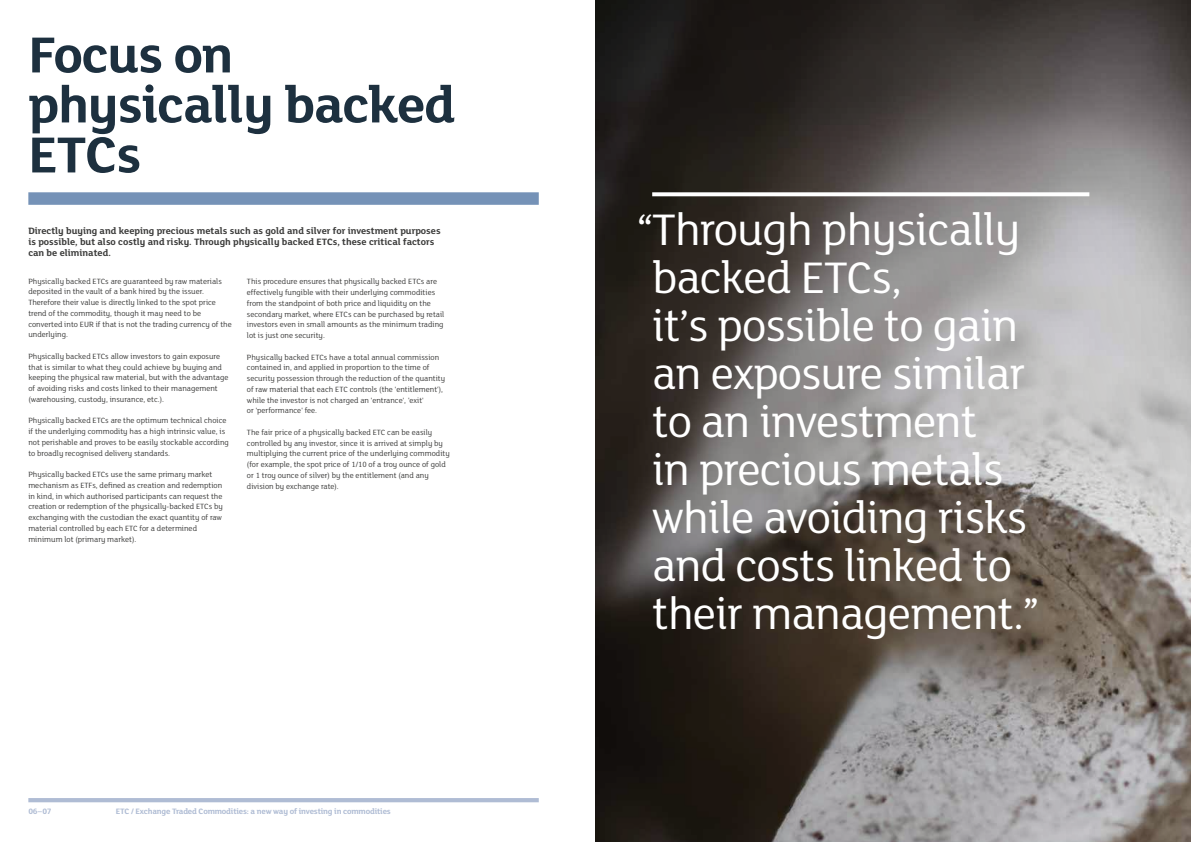
<style>
.page{position:relative;width:1191px;height:842px;background:#fff}
.page>*{position:absolute;margin:0;border:0;box-sizing:border-box;transform-origin:0 0}
.t1{font:700 55px/50px "FS Lola";letter-spacing:-.02em;color:#1d303f}
.t2{font:48px/48px "FS Lola";letter-spacing:-.02em;color:#fff}
.t3{font:700 10px/11px "FS Lola";color:#3c3c3b}
.t4{font:700 8.5px "FS Lola";letter-spacing:-.02em;color:#afbcd4}
.t5{font:8.2px/10.7px "FS Lola";color:#3c3c3b}
</style>
<div class="page">
<svg style="left:595px;top:0;width:596px;height:842px;background:#696461"></svg>
<hr style="left:28px;top:798px;width:511px;height:4px;background:#afbcd4">
<div style="left:28px;top:192px;width:511px;height:13px;background:#7592b7"></div>
<svg style="left:652px;top:192px;width:437px;height:4px"></svg>
<h1 class="t1" style="left:28px;top:27px;width:428px">Focus on physically backed<br>ETCs</h1>
<p class="t3" style="left:28px;top:225px;width:414px">Directly buying and keeping precious metals such as gold and silver for investment purposes is possible, but also costly and risky. Through physically backed ETCs, these critical factors can be eliminated.</p>
<p class="t5" style="left:247px;top:276px;width:199px">This procedure ensures that physically backed ETCs are effectively fungible with their underlying commodities from the standpoint of both price and liquidity on the secondary market, where ETCs can be purchased by retail investors even in small amounts as the minimum trading lot is just one security.</p>
<p class="t5" style="left:247px;top:351px;width:200px">Physically backed ETCs have a total annual commission contained in, and applied in proportion to the time of security possession through the reduction of the quantity of raw material that each ETC controls (the 'entitlement'), while the investor is not charged an 'entrance', 'exit'<br>or 'performance' fee.</p>
<p class="t5" style="left:247px;top:426px;width:204px">The fair price of a physically backed ETC can be easily controlled by any investor, since it is arrived at simply by multiplying the current price of the underlying commodity (for example, the spot price of 1/10 of a troy ounce of gold or 1 troy ounce of silver) by the entitlement (and any division by exchange rate).</p>
<p class="t5" style="left:28px;top:275px;width:205px">Physically backed ETCs are guaranteed by raw materials deposited in the vault of a bank hired by the issuer.<br>Therefore their value is directly linked to the spot price trend of the commodity, though it may need to be converted into EUR if that is not the trading currency of the underlying.</p>
<p class="t5" style="left:28px;top:351px;width:202px">Physically backed ETCs allow investors to gain exposure that is similar to what they could achieve by buying and keeping the physical raw material, but with the advantage of avoiding risks and costs linked to their management (warehousing, custody, insurance, etc.).</p>
<p class="t5" style="left:28px;top:415px;width:202px">Physically backed ETCs are the optimum technical choice if the underlying commodity has a high intrinsic value, is not perishable and proves to be easily stockable according to broadly recognised delivery standards.</p>
<p class="t5" style="left:28px;top:469px;width:196px">Physically backed ETCs use the same primary market mechanism as ETFs, defined as creation and redemption in kind, in which authorised participants can request the creation or redemption of the physically-backed ETCs by exchanging with the custodian the exact quantity of raw material controlled by each ETC for a determined minimum lot (primary market).</p>
<p class="t4" style="left:28px;top:805px;width:25px">06–07</p>
<p class="t4" style="left:116px;top:805px;width:276px">ETC / Exchange Traded Commodities: a new way of investing in commodities</p>
<h2 class="t2" style="left:652px;top:203px;width:389px;text-indent:-15px">“Through physically backed ETCs,<br>it’s possible to gain an exposure similar to an investment<br>in precious metals while avoiding risks and costs linked to their management.”</h2>
</div>
